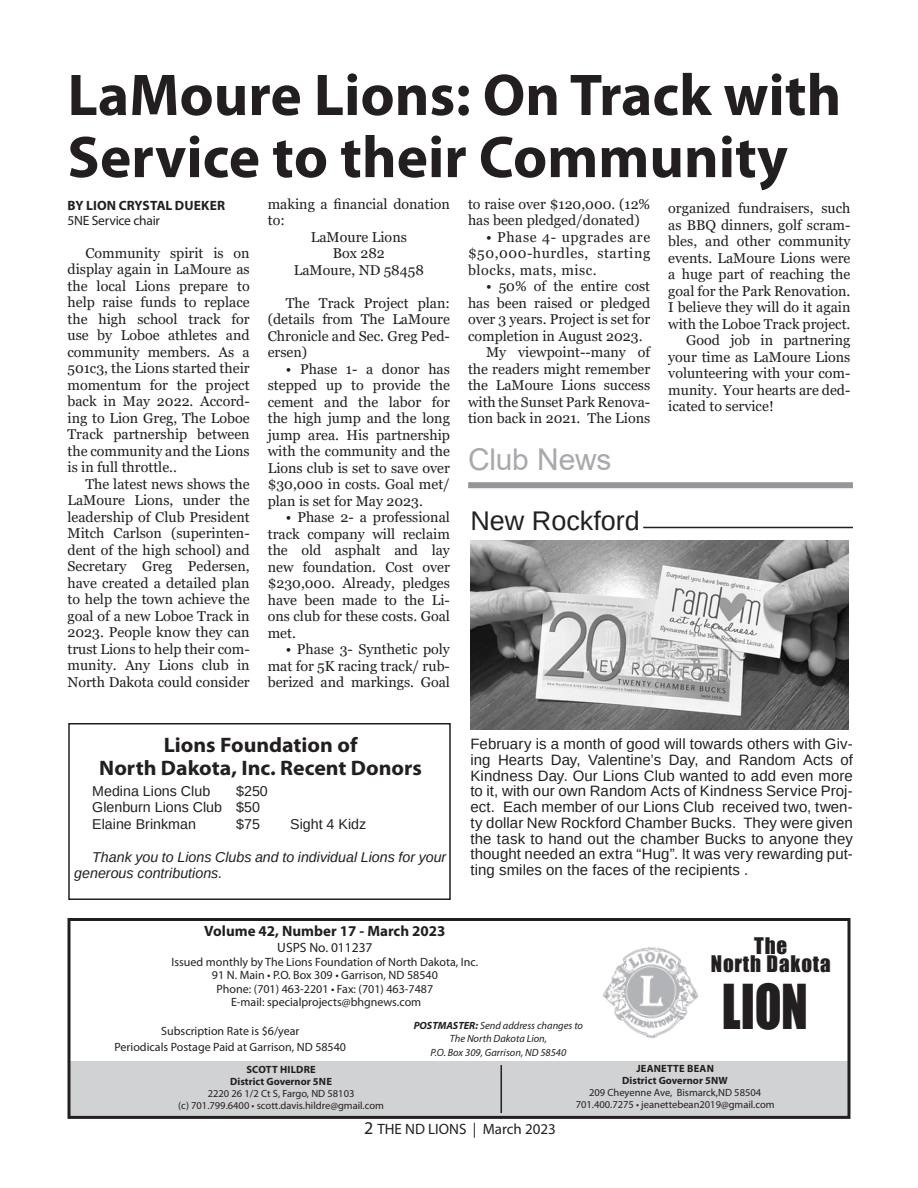
<style>
.page{position:relative;width:918px;height:1188px;background:#fff}
.page>*{position:absolute;margin:0;border:0;box-sizing:border-box;transform-origin:0 0}
.t1{font:700 59.4px/62.1px "Myriad Pro";color:#231f20}
.t2{font:56.85px "Impact";color:#231f20;scale:.87 1}
.t3{font:30px "Arial";letter-spacing:-.01em;color:#a8a9ad}
.t4{font:27px "Arimo";color:#231f20}
.t5{font:700 21px/22.5px "Myriad Pro";color:#231f20;text-align:center;scale:1.04 1}
.t6{font:21px/18px "Impact";letter-spacing:.04em;color:#231f20;text-align:center}
.t7{font:15px/15.8px "Arimo";letter-spacing:.005em;color:#231f20;text-align:justify}
.t8{font:700 15px "Myriad Pro";color:#231f20}
.t9{font:15px "Myriad Pro";color:#231f20}
.t10{font:14.25px/16.5px "Georgia";color:#231f20;text-align:justify}
.t11{font:italic 14.25px/16.5px "Arimo";color:#231f20}
.t12{font:14.25px/16.5px "Arimo";color:#231f20}
.t13{font:13.5px "Myriad Pro";letter-spacing:-.01em;color:#231f20}
.t14{font:700 13.5px "Myriad Pro";letter-spacing:.005em;color:#231f20}
.t15{font:12px/13.5px "Myriad Pro";color:#231f20;text-align:center}
.t16{font:10.5px/12px "Myriad Pro";color:#231f20;text-align:center}
.t17{font:italic 10.5px/13.5px "Myriad Pro";color:#231f20;text-align:center}
.t18{font:700 10.5px/12px "Myriad Pro";color:#231f20;text-align:center}
.s1{font-weight:700}
.s2{font-size:18px}
</style>
<div class="page">
<div style="left:69px;top:1061px;width:780px;height:56px;background:#d1d2d4"></div>
<div style="left:68px;top:918px;width:782px;height:201px;border:3px solid #231f20"></div>
<img style="left:602px;top:947px;width:96px;height:92px">
<hr style="left:501px;top:1065px;width:1px;height:48px;background:#231f20">
<div style="left:468px;top:482px;width:385px;height:6px;background:#939598"></div>
<hr style="left:643px;top:527px;width:210px;height:1px;background:#231f20">
<img style="left:470px;top:540px;width:378px;height:189px">
<div style="left:68px;top:723px;width:383px;height:177px;border:2px solid #231f20"></div>
<h1 class="t1" style="left:68px;top:68px;width:775px">LaMoure Lions: On Track with<br>Service to their Community</h1>
<p class="t14" style="left:68px;top:200px;width:159px">BY LION CRYSTAL DUEKER</p>
<p class="t13" style="left:67px;top:215px;width:94px">5NE Service chair</p>
<p class="t10" style="left:68px;top:244px;width:184px;text-indent:18px">Community spirit is on display again in LaMoure as the local Lions prepare to help raise funds to replace the high school track for use by Loboe athletes and community members. As a 501c3, the Lions started their momentum for the project back in May 2022. Accord&shy;ing to Lion Greg, The Loboe Track partnership between the community and the Lions is in full throttle..</p>
<p class="t10" style="left:68px;top:475px;width:184px;text-indent:18px">The latest news shows the LaMoure Lions, under the leadership of Club President Mitch Carlson (superinten&shy;dent of the high school) and Secretary Greg Pedersen, have created a detailed plan to help the town achieve the goal of a new Loboe Track in 2023. People know they can trust Lions to help their com&shy;munity. Any Lions club in North Dakota could consider</p>
<p class="t10" style="left:268px;top:196px;width:184px">making a financial donation</p>
<p class="t10" style="left:268px;top:212px;width:19px">to:</p>
<p class="t10" style="left:311px;top:229px;width:98px">LaMoure Lions</p>
<p class="t10" style="left:333px;top:245px;width:54px">Box 282</p>
<p class="t10" style="left:294px;top:262px;width:132px">LaMoure, ND 58458</p>
<p class="t10" style="left:268px;top:295px;width:184px;text-indent:18px">The Track Project plan: (details from The LaMoure Chronicle and Sec. Greg Ped&shy;ersen)</p>
<p class="t10" style="left:268px;top:361px;width:184px;text-indent:18px">• Phase 1- a donor has stepped up to provide the cement and the labor for the high jump and the long jump area. His partnership with the community and the Lions club is set to save over $30,000 in costs. Goal met/ plan is set for May 2023.</p>
<p class="t10" style="left:268px;top:509px;width:184px;text-indent:18px">• Phase 2- a professional track company will reclaim the old asphalt and lay new foundation. Cost over $230,000. Already, pledges have been made to the Li&shy;ons club for these costs. Goal met.</p>
<p class="t10" style="left:268px;top:641px;width:184px;text-indent:18px">• Phase 3- Synthetic poly mat for 5K racing track/ rub&shy;berized and markings. Goal</p>
<p class="t10" style="left:468px;top:196px;width:184px">to raise over $120,000. (12% has been pledged/donated)</p>
<p class="t10" style="left:468px;top:229px;width:184px;text-indent:18px">• Phase 4- upgrades are $50,000-hurdles, starting blocks, mats, misc.</p>
<p class="t10" style="left:486px;top:278px;width:166px">• 50% of the entire cost</p>
<p class="t10" style="left:468px;top:295px;width:184px">has been raised or pledged</p>
<p class="t10" style="left:468px;top:311px;width:184px">over 3 years. Project is set for</p>
<p class="t10" style="left:468px;top:328px;width:176px">completion in August 2023.</p>
<p class="t10" style="left:486px;top:344px;width:166px">My viewpoint--many of</p>
<p class="t10" style="left:468px;top:361px;width:184px">the readers might remember</p>
<p class="t10" style="left:468px;top:377px;width:184px">the LaMoure Lions success</p>
<p class="t10" style="left:468px;top:394px;width:184px">with the Sunset Park Renova-</p>
<p class="t10" style="left:468px;top:410px;width:184px">tion back in 2021. The Lions</p>
<h3 class="t3" style="left:468px;top:443px;width:145px">Club News</h3>
<h3 class="t4" style="left:470px;top:505px;width:171px">New Rockford</h3>
<p class="t10" style="left:668px;top:200px;width:184px">organized fundraisers, such</p>
<p class="t10" style="left:668px;top:217px;width:184px">as BBQ dinners, golf scram-</p>
<p class="t10" style="left:668px;top:233px;width:184px">bles, and other community</p>
<p class="t10" style="left:668px;top:250px;width:184px">events. LaMoure Lions were</p>
<p class="t10" style="left:668px;top:266px;width:184px">a huge part of reaching the</p>
<p class="t10" style="left:668px;top:283px;width:184px">goal for the Park Renovation.</p>
<p class="t10" style="left:668px;top:299px;width:184px">I believe they will do it again</p>
<p class="t10" style="left:668px;top:316px;width:184px">with the Loboe Track project.</p>
<p class="t10" style="left:686px;top:332px;width:166px">Good job in partnering</p>
<p class="t10" style="left:668px;top:349px;width:184px">your time as LaMoure Lions</p>
<p class="t10" style="left:668px;top:365px;width:184px">volunteering with your com-</p>
<p class="t10" style="left:668px;top:382px;width:184px">munity. Your hearts are ded-</p>
<p class="t10" style="left:668px;top:398px;width:107px">icated to service!</p>
<h3 class="t5" style="left:99px;top:735px;width:312px">Lions Foundation of<br>North Dakota, Inc. Recent Donors</h3>
<p class="t12" style="left:92px;top:783px;width:120px">Medina Lions Club</p>
<p class="t12" style="left:92px;top:783px;width:177px;text-indent:144px">$250<br>Glenburn Lions Club $50<br>Elaine Brinkman</p>
<p class="t12" style="left:236px;top:816px;width:25px">$75</p>
<p class="t12" style="left:290px;top:816px;width:78px">Sight 4 Kidz</p>
<p class="t11" style="left:74px;top:849px;width:374px;text-indent:18px">Thank you to Lions Clubs and to individual Lions for your generous contributions.</p>
<p class="t7" style="left:470px;top:736px;width:384px">February is a month of good will towards others with Giv&shy;ing Hearts Day, Valentine’s Day, and Random Acts of Kindness Day. Our Lions Club wanted to add even more to it, with our own Random Acts of Kindness Service Proj&shy;ect. Each member of our Lions Club received two, twen&shy;ty dollar New Rockford Chamber Bucks. They were given the task to hand out the chamber Bucks to anyone they thought needed an extra “Hug”. It was very rewarding put&shy;ting smiles on the faces of the recipients .</p>
<p class="t8" style="left:204px;top:925px;width:243px">Volume 42, Number 17 - March 2023</p>
<p class="t13" style="left:277px;top:943px;width:97px">USPS No. 011237</p>
<p class="t15" style="left:172px;top:956px;width:308px">Issued monthly by The Lions Foundation of North Dakota, Inc.<br>91 N. Main • P.O. Box 309 • Garrison, ND 58540<br>Phone: (701) 463-2201 • Fax: (701) 463-7487<br>E-mail: specialprojects@bhgnews.com</p>
<p class="t17" style="left:414px;top:1019px;width:171px"><span class="s1">POSTMASTER:</span> Send address changes to<br>The North Dakota Lion,</p>
<p class="t15" style="left:115px;top:1023px;width:233px;line-height:16.5px">Subscription Rate is $6/year<br>Periodicals Postage Paid at Garrison, ND 58540</p>
<p class="t17" style="left:431px;top:1046px;width:137px">P.O. Box 309, Garrison, ND 58540</p>
<h3 class="t6" style="left:711px;top:937px;width:121px">The<br>North Dakota</h3>
<h2 class="t2" style="left:722px;top:972px;width:101px">LION</h2>
<p class="t18" style="left:230px;top:1064px;width:103px">SCOTT HILDRE<br>District Governor 5NE</p>
<p class="t16" style="left:178px;top:1088px;width:207px">2220 26 1/2 Ct S, Fargo, ND 58103<br>(c) 701.799.6400 • scott.davis.hildre@gmail.com</p>
<p class="t9" style="left:364px;top:1123px;width:193px"><span class="s2">2</span> THE ND LIONS | March 2023</p>
<p class="t18" style="left:622px;top:1063px;width:107px">JEANETTE BEAN<br>District Governor 5NW</p>
<p class="t16" style="left:576px;top:1087px;width:200px">209 Cheyenne Ave, Bismarck,ND 58504<br>701.400.7275 • jeanettebean2019@gmail.com</p>
</div>
